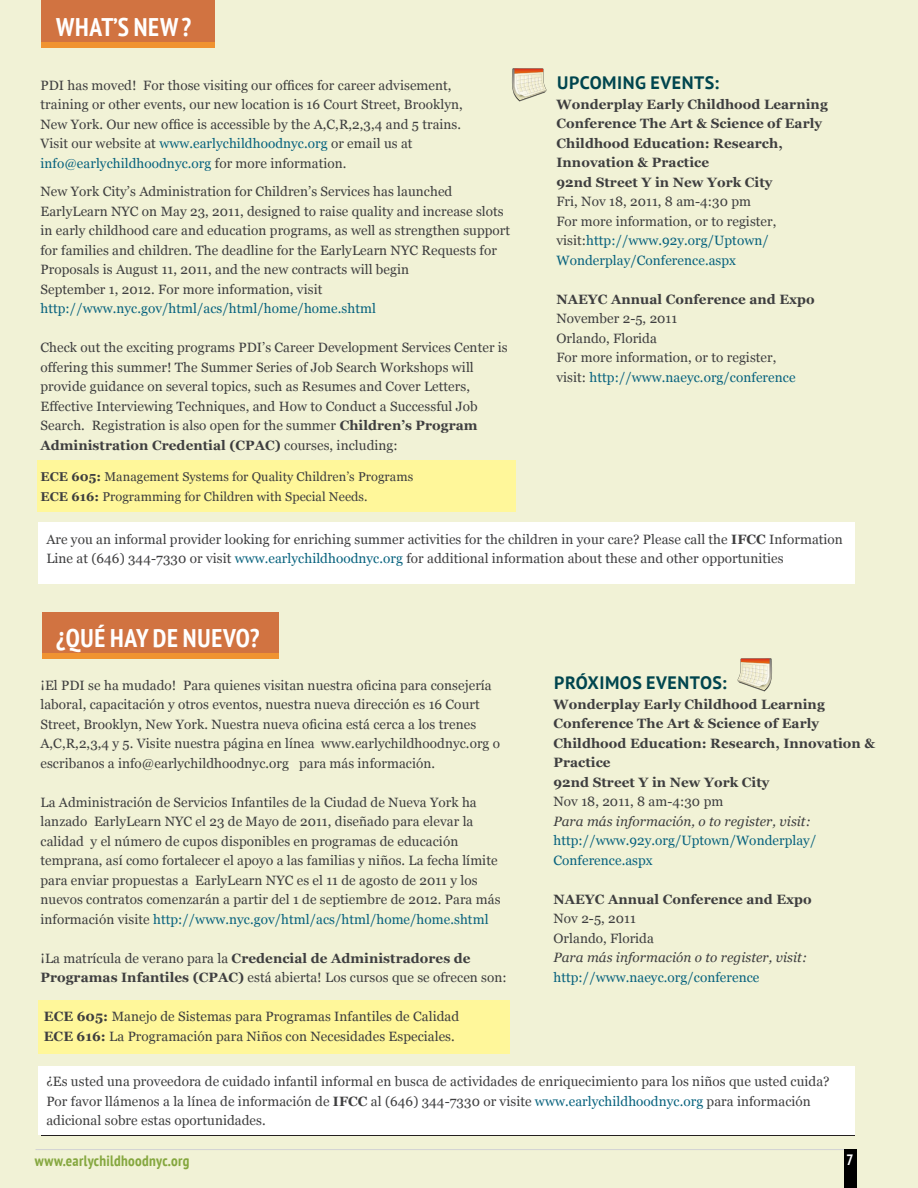
<style>
.page{position:relative;width:918px;height:1188px;background:#f1f2d6}
.page>*{position:absolute;margin:0;border:0;box-sizing:border-box;transform-origin:0 0}
.t1{font:700 condensed 25.5px "PT Sans";letter-spacing:.03em;color:#fff}
.t2{font:700 18px "PT Sans";letter-spacing:.03em;color:#00454e}
.t3{font:700 condensed 15px "PT Sans";color:#85a73f}
.t4{font:700 condensed 15px "PT Sans";color:#fff}
.t5{font:13.5px/19.5px "Georgia";letter-spacing:.005em;color:#3e3e3f}
.t6{font:700 13.5px/19.5px "Georgia";letter-spacing:.005em;color:#3e3e3f}
.t7{font:13.5px/19.5px "Georgia";letter-spacing:.005em;color:#07627e}
.t8{font:italic 13.5px "Georgia";letter-spacing:.005em;color:#3e3e3f}
.t9{font:12.75px/19.5px "Georgia";letter-spacing:.005em;color:#3e3e3f}
.s1{color:#07627e}
.s2{font-weight:700}
</style>
<div class="page">
<div style="left:38px;top:1066px;width:816px;height:69px;background:#fff"></div>
<div style="left:38px;top:1000px;width:472px;height:54px;background:#fff79a"></div>
<div style="left:38px;top:460px;width:478px;height:52px;background:#fff79a"></div>
<div style="left:38px;top:522px;width:816px;height:62px;background:#fff"></div>
<hr style="left:36px;top:1149px;width:821px;height:1px;background:#d1d2d4">
<div style="left:41px;top:0;width:174px;height:42px;background:#d17341"></div>
<div style="left:41px;top:42px;width:174px;height:6px;background:#f09331"></div>
<div style="left:844px;top:1150px;width:13px;height:38px;background:#000"></div>
<img style="left:512px;top:68px;width:35px;height:34px">
<img style="left:737px;top:658px;width:35px;height:34px">
<div style="left:42px;top:612px;width:237px;height:42px;background:#d17341"></div>
<div style="left:42px;top:654px;width:237px;height:5px;background:#f09331"></div>
<h1 class="t1" style="left:56px;top:10px;width:136px">What’s New ?</h1>
<h2 class="t2" style="left:557px;top:71px;width:164px">UPCOMI NG EVENTS:</h2>
<p class="t6" style="left:556px;top:94px;width:273px">Wonderplay Early Childhood Learning<br>Conference The Art &amp; Science of Early<br>Childhood Education: Research,<br>Innovation &amp; Practice<br>92nd Street Y in New York City</p>
<p class="t5" style="left:556px;top:192px;width:221px">Fri, Nov 18, 2011, 8 am-4:30 pm<br>For more information, or to register, visit:<span class="s1">http://www.92y.org/Uptown/ Wonderplay/Conference.aspx</span></p>
<p class="t6" style="left:556px;top:289px;width:260px">NAEYC Annual Conference and Expo</p>
<p class="t5" style="left:556px;top:309px;width:241px">November 2-5, 2011<br>Orlando, Florida<br>For more information, or to register, visit: <span class="s1">http://www.naeyc.org/conference</span></p>
<p class="t5" style="left:41px;top:76px;width:424px">PDI has moved! For those visiting our offices for career advisement, training or other events, our new location is 16 Court Street, Brooklyn, New York. Our new office is accessible by the A,C,R,2,3,4 and 5 trains.<br>Visit our website at <span class="s1">www.earlychildhoodnyc.org</span> or email us at <span class="s1">info@earlychildhoodnyc.org</span> for more information.</p>
<p class="t5" style="left:40px;top:182px;width:471px">New York City’s Administration for Children’s Services has launched EarlyLearn NYC on May 23, 2011, designed to raise quality and increase slots in early childhood care and education programs, as well as strengthen support for families and children. The deadline for the EarlyLearn NYC Requests for Proposals is August 11, 2011, and the new contracts will begin<br>September 1, 2012. For more information, visit</p>
<p class="t7" style="left:40px;top:299px;width:337px">http://www.nyc.gov/html/acs/html/home/home.shtml</p>
<p class="t5" style="left:40px;top:338px;width:469px">Check out the exciting programs PDI’s Career Development Services Center is offering this summer! The Summer Series of Job Search Workshops will provide guidance on several topics, such as Resumes and Cover Letters, Effective Interviewing Techniques, and How to Conduct a Successful Job Search. Registration is also open for the summer <span class="s2">Children’s Program Administration Credential (CPAC)</span> courses, including:</p>
<p class="t9" style="left:40px;top:467px;width:374px"><span class="s2">ECE 605:</span> Management Systems for Quality Children’s Programs<br><span class="s2">ECE 616:</span> Programming for Children with Special Needs.</p>
<p class="t5" style="left:46px;top:530px;width:798px">Are you an informal provider looking for enriching summer activities for the children in your care? Please call the <span class="s2">IFCC</span> Information<br>Line at (646) 344-7330 or visit <span class="s1">www.earlychildhoodnyc.org</span> for additional information about these and other opportunities</p>
<h1 class="t1" style="left:56px;top:621px;width:205px">¿Qué Hay de Nuevo?</h1>
<p class="t5" style="left:40px;top:676px;width:461px">¡El PDI se ha mudado! Para quienes visitan nuestra oficina para consejería laboral, capacitación y otros eventos, nuestra nueva dirección es 16 Court Street, Brooklyn, New York. Nuestra nueva oficina está cerca a los trenes A,C,R,2,3,4 y 5. Visite nuestra página en línea www.earlychildhoodnyc.org o escribanos a info@earlychildhoodnyc.org para más información.</p>
<p class="t5" style="left:40px;top:793px;width:462px">La Administración de Servicios Infantiles de la Ciudad de Nueva York ha lanzado EarlyLearn NYC el 23 de Mayo de 2011, diseñado para elevar la calidad y el número de cupos disponibles en programas de educación temprana, así como fortalecer el apoyo a las familias y niños. La fecha límite para enviar propuestas a EarlyLearn NYC es el 11 de agosto de 2011 y los nuevos contratos comenzarán a partir del 1 de septiembre de 2012. Para más información visite <span class="s1">http://www.nyc.gov/html/acs/html/home/home.shtml</span></p>
<p class="t5" style="left:40px;top:949px;width:468px">¡La matrícula de verano para la <span class="s2">Credencial de Administradores de<br>Programas Infantiles (CPAC)</span> está abierta! Los cursos que se ofrecen son:</p>
<p class="t5" style="left:44px;top:1007px;width:417px"><span class="s2">ECE 605:</span> Manejo de Sistemas para Programas Infantiles de Calidad<br><span class="s2">ECE 616:</span> La Programación para Niños con Necesidades Especiales.</p>
<h2 class="t2" style="left:554px;top:671px;width:175px">PRÓXIM OS EVENTOS:</h2>
<p class="t6" style="left:554px;top:694px;width:323px">Wonderplay Early Childhood Learning<br>Conference The Art &amp; Science of Early<br>Childhood Education: Research, Innovation &amp;<br>Practice<br>92nd Street Y in New York City</p>
<p class="t5" style="left:554px;top:792px;width:171px">Nov 18, 2011, 8 am-4:30 pm</p>
<p class="t8" style="left:554px;top:812px;width:259px">Para más información, o to register, visit:</p>
<p class="t7" style="left:554px;top:831px;width:264px">http://www.92y.org/Uptown/Wonderplay/<br>Conference.aspx</p>
<p class="t6" style="left:554px;top:889px;width:260px">NAEYC Annual Conference and Expo</p>
<p class="t5" style="left:554px;top:909px;width:102px">Nov 2-5, 2011<br>Orlando, Florida</p>
<p class="t8" style="left:554px;top:949px;width:255px">Para más información o to register, visit:</p>
<p class="t7" style="left:554px;top:967px;width:207px">http://www.naeyc.org/conference</p>
<p class="t5" style="left:46px;top:1072px;width:785px">¿Es usted una proveedora de cuidado infantil informal en busca de actividades de enriquecimiento para los niños que usted cuida?<br>Por favor llámenos a la línea de información de <span class="s2">IFCC</span> al (646) 344-7330 or visite <span class="s1">www.earlychildhoodnyc.org</span> para información adicional sobre estas oportunidades.</p>
<p class="t3" style="left:35px;top:1151px;width:156px">www.earlychildhoodnyc.org</p>
<p class="t4" style="left:846px;top:1150px;width:9px">7</p>
</div>
